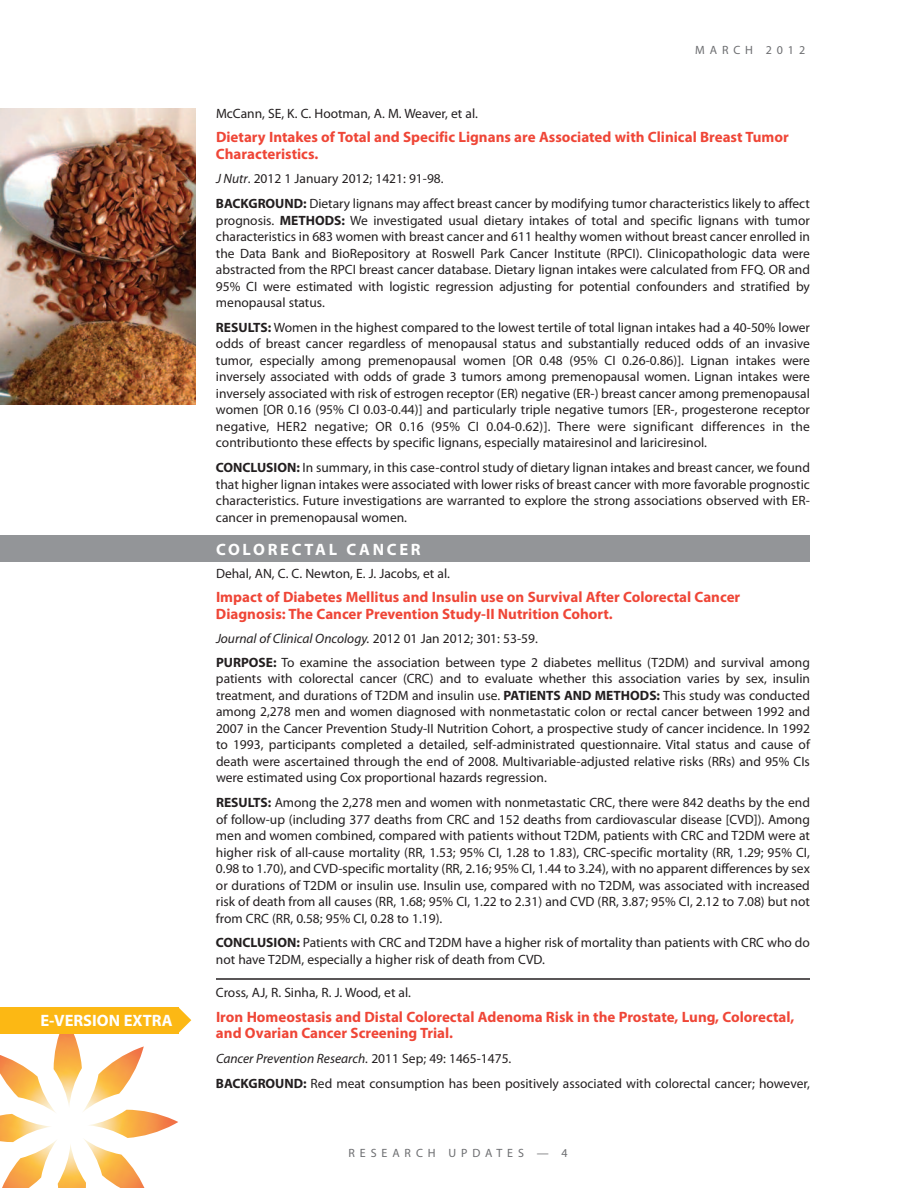
<style>
.page{position:relative;width:918px;height:1188px;background:#fff}
.page>*{position:absolute;margin:0;border:0;box-sizing:border-box;transform-origin:0 0}
.t1{font:700 16.5px "Myriad Pro";letter-spacing:.165em;color:#fff}
.t2{font:700 16.5px "Myriad Pro";color:#fff}
.t3{font:700 15px/16.5px "Myriad Pro";color:#ef4637}
.t4{font:13.5px/16.5px "Myriad Pro";color:#231f20;text-align:justify}
.t5{font:italic 13.5px "Myriad";color:#231f20}
.t6{font:12px "Myriad Pro";letter-spacing:.41em;color:#6c6d70}
.s1{font-family:"Myriad";font-style:italic}
.s2{font-weight:700}
.s3{font-family:"Myriad Pro";font-style:normal}
</style>
<div class="page">
<div style="left:0;top:536px;width:810px;height:26px;background:#939598"></div>
<img style="left:0;top:1033px;width:178px;height:155px">
<hr style="left:216px;top:978px;width:594px;height:2px;background:#231f20">
<div style="left:0;top:1007px;width:178px;height:26px;background:#fcb814"></div>
<svg style="left:178px;top:1007px;width:13px;height:26px"></svg>
<img style="left:0;top:108px;width:196px;height:297px">
<p class="t2" style="left:40px;top:1014px;width:134px">E-VERSION EXTRA</p>
<p class="t6" style="left:695px;top:46px;width:111px">MARCH 2012</p>
<p class="t4" style="left:216px;top:106px;width:263px">McCann, SE, K. C. Hootman, A. M. Weaver, et al.</p>
<p class="t3" style="left:216px;top:130px;width:574px">Dietary Intakes of Total and Specific Lignans are Associated with Clinical Breast Tumor<br>Characteristics.</p>
<p class="t4" style="left:216px;top:168px;width:596px;line-height:24.8px"><span class="s1">J Nutr</span>. 2012 1 January 2012; 1421: 91-98.<br><span class="s2">BACKGROUND:</span> Dietary lignans may affect breast cancer by modifying tumor characteristics likely to affect</p>
<p class="t4" style="left:216px;top:213px;width:596px">prognosis. <span class="s2">METHODS:</span> We investigated usual dietary intakes of total and specific lignans with tumor characteristics in 683 women with breast cancer and 611 healthy women without breast cancer enrolled in the Data Bank and BioRepository at Roswell Park Cancer Institute (RPCI). Clinicopathologic data were abstracted from the RPCI breast cancer database. Dietary lignan intakes were calculated from FFQ. OR and 95% CI were estimated with logistic regression adjusting for potential confounders and stratified by menopausal status.</p>
<p class="t4" style="left:216px;top:320px;width:596px"><span class="s2">RESULTS:</span> Women in the highest compared to the lowest tertile of total lignan intakes had a 40-50% lower odds of breast cancer regardless of menopausal status and substantially reduced odds of an invasive tumor, especially among premenopausal women [OR 0.48 (95% CI 0.26-0.86)]. Lignan intakes were inversely associated with odds of grade 3 tumors among premenopausal women. Lignan intakes were inversely associated with risk of estrogen receptor (ER) negative (ER-) breast cancer among premenopausal women [OR 0.16 (95% CI 0.03-0.44)] and particularly triple negative tumors [ER-, progesterone receptor negative, HER2 negative; OR 0.16 (95% CI 0.04-0.62)]. There were significant differences in the contributionto these effects by specific lignans, especially matairesinol and lariciresinol.</p>
<p class="t4" style="left:216px;top:460px;width:596px"><span class="s2">CONCLUSION:</span> In summary, in this case-control study of dietary lignan intakes and breast cancer, we found that higher lignan intakes were associated with lower risks of breast cancer with more favorable prognostic characteristics. Future investigations are warranted to explore the strong associations observed with ER&shy;cancer in premenopausal women.</p>
<p class="t1" style="left:216px;top:543px;width:206px">COLORECTAL CANCER</p>
<p class="t4" style="left:216px;top:566px;width:235px">Dehal, AN, C. C. Newton, E. J. Jacobs, et al.</p>
<p class="t3" style="left:216px;top:590px;width:526px">Impact of Diabetes Mellitus and Insulin use on Survival After Colorectal Cancer<br>Diagnosis: The Cancer Prevention Study-II Nutrition Cohort.</p>
<p class="t5" style="left:216px;top:633px;width:323px">Journal of Clinical Oncology. <span class="s3">2012 01 Jan 2012; 301: 53-59.</span></p>
<p class="t4" style="left:216px;top:655px;width:596px"><span class="s2">PURPOSE:</span> To examine the association between type 2 diabetes mellitus (T2DM) and survival among patients with colorectal cancer (CRC) and to evaluate whether this association varies by sex, insulin treatment, and durations of T2DM and insulin use. <span class="s2">PATIENTS AND METHODS:</span> This study was conducted among 2,278 men and women diagnosed with nonmetastatic colon or rectal cancer between 1992 and 2007 in the Cancer Prevention Study-II Nutrition Cohort, a prospective study of cancer incidence. In 1992 to 1993, participants completed a detailed, self-administrated questionnaire. Vital status and cause of death were ascertained through the end of 2008. Multivariable-adjusted relative risks (RRs) and 95% CIs were estimated using Cox proportional hazards regression.</p>
<p class="t4" style="left:216px;top:796px;width:596px"><span class="s2">RESULTS:</span> Among the 2,278 men and women with nonmetastatic CRC, there were 842 deaths by the end of follow-up (including 377 deaths from CRC and 152 deaths from cardiovascular disease [CVD]). Among men and women combined, compared with patients without T2DM, patients with CRC and T2DM were at higher risk of all-cause mortality (RR, 1.53; 95% CI, 1.28 to 1.83), CRC-specific mortality (RR, 1.29; 95% CI, 0.98 to 1.70), and CVD-specific mortality (RR, 2.16; 95% CI, 1.44 to 3.24), with no apparent differences by sex or durations of T2DM or insulin use. Insulin use, compared with no T2DM, was associated with increased risk of death from all causes (RR, 1.68; 95% CI, 1.22 to 2.31) and CVD (RR, 3.87; 95% CI, 2.12 to 7.08) but not from CRC (RR, 0.58; 95% CI, 0.28 to 1.19).</p>
<p class="t4" style="left:216px;top:936px;width:596px"><span class="s2">CONCLUSION:</span> Patients with CRC and T2DM have a higher risk of mortality than patients with CRC who do not have T2DM, especially a higher risk of death from CVD.</p>
<p class="t4" style="left:216px;top:985px;width:197px">Cross, AJ, R. Sinha, R. J. Wood, et al.</p>
<p class="t3" style="left:216px;top:1010px;width:580px">Iron Homeostasis and Distal Colorectal Adenoma Risk in the Prostate, Lung, Colorectal, and Ovarian Cancer Screening Trial.</p>
<p class="t5" style="left:216px;top:1053px;width:297px">Cancer Prevention Research. <span class="s3">2011 Sep; 49: 1465-1475.</span></p>
<p class="t4" style="left:216px;top:1076px;width:595px"><span class="s2">BACKGROUND:</span> Red meat consumption has been positively associated with colorectal cancer; however,</p>
<p class="t6" style="left:348px;top:1148px;width:221px">RESEARCH UPDATES — 4</p>
</div>
